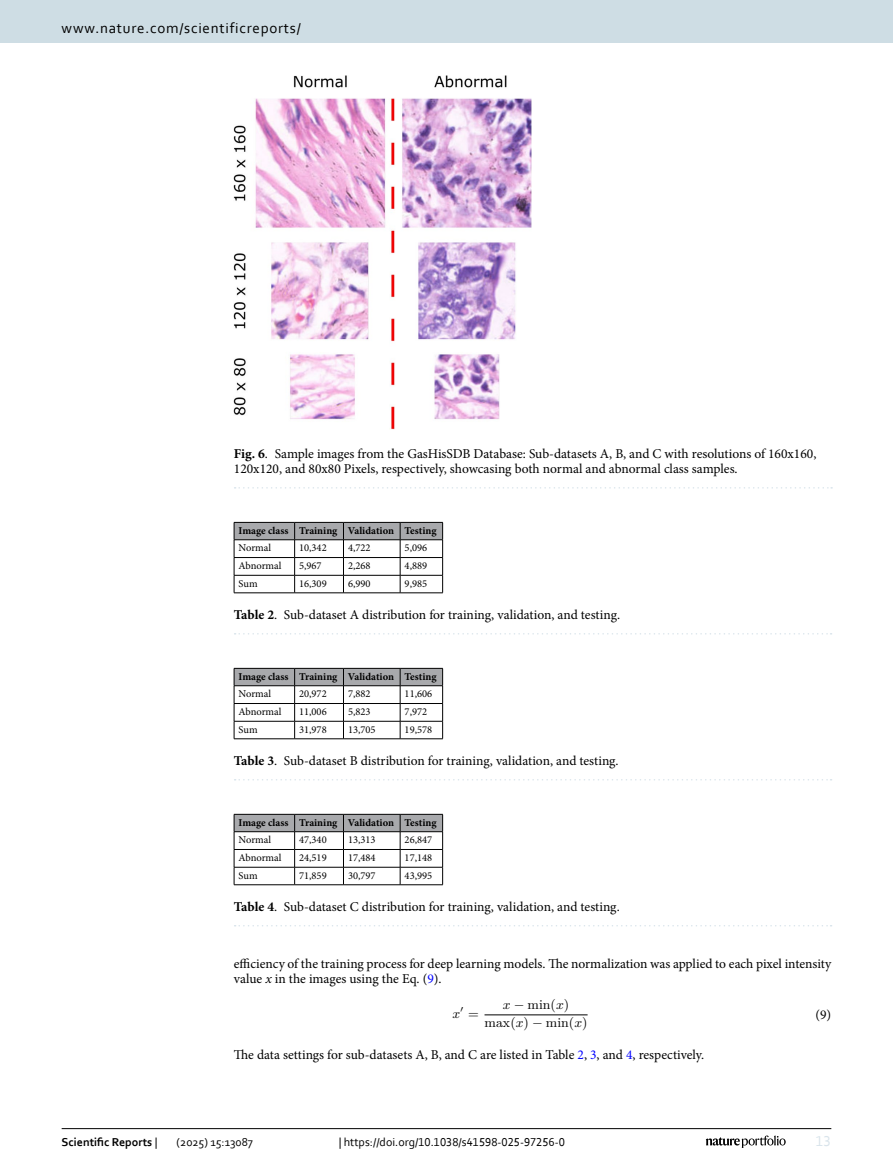
<style>
.page{position:relative;width:893px;height:1174px;background:#fff}
.page>*{position:absolute;margin:0;border:0;box-sizing:border-box;transform-origin:0 0}
.t1{font:15px "Corbel";letter-spacing:.05em;color:#000}
.t2{font:15px "Corbel";color:#d9e4eb}
.Table_Caption{font:13.5px "Minion Pro";color:#000}
.Figure_Caption{font:13.5px/15px "Minion Pro";letter-spacing:-.005em;color:#000}
.Body_Text_Indent{font:13.5px/15px "Minion Pro";color:#000}
.Body_Text{font:13.5px "Minion Pro";letter-spacing:-.005em;color:#000}
.t3{font:13.5px/18px "LM Roman 9";color:#000;text-align:center}
.EQ{font:13.5px "Minion Pro";color:#000}
.t4{font:13.5px "LM Math Italic 9";color:#000}
.t5{font:12px "Corbel";color:#000}
.t6{font:700 12px "Corbel";color:#000}
.Table_Body{font:10.5px "Minion Pro";color:#000}
.Table_Head{font:700 10.5px "Minion Pro";color:#000}
.s1{font-weight:700}
.s2{font-style:italic}
.s3{color:#00f}
.s4{font-family:"LM Roman 9"}
.s5{font-family:"LM Math Italic 9"}
.s6{font-weight:400}
</style>
<div class="page">
<hr style="left:484px;top:1014px;width:104px;height:1px;background:#000">
<hr style="left:295px;top:884px;width:48px;height:1px;background:#000">
<hr style="left:343px;top:884px;width:57px;height:1px;background:#000">
<svg style="left:234px;top:814px;width:209px;height:70px"></svg>
<hr style="left:400px;top:884px;width:43px;height:1px;background:#000">
<hr style="left:234px;top:884px;width:61px;height:1px;background:#000">
<svg style="left:235px;top:925px;width:597px;height:1px"></svg>
<hr style="left:295px;top:738px;width:48px;height:1px;background:#000">
<hr style="left:343px;top:738px;width:57px;height:1px;background:#000">
<svg style="left:234px;top:668px;width:209px;height:70px"></svg>
<hr style="left:400px;top:738px;width:43px;height:1px;background:#000">
<hr style="left:234px;top:738px;width:61px;height:1px;background:#000">
<svg style="left:235px;top:779px;width:597px;height:1px"></svg>
<hr style="left:295px;top:592px;width:48px;height:1px;background:#000">
<hr style="left:343px;top:592px;width:57px;height:1px;background:#000">
<svg style="left:234px;top:522px;width:209px;height:70px"></svg>
<hr style="left:400px;top:592px;width:43px;height:1px;background:#000">
<hr style="left:234px;top:592px;width:61px;height:1px;background:#000">
<svg style="left:235px;top:633px;width:597px;height:1px"></svg>
<img style="left:234px;top:76px;width:297px;height:354px">
<svg style="left:235px;top:487px;width:597px;height:1px"></svg>
<hr style="left:62px;top:1128px;width:769px;height:1px;background:#000">
<svg style="left:706px;top:1135px;width:80px;height:12px"></svg>
<div style="left:0;top:0;width:893px;height:43px;background:#cedde4"></div>
<h1 class="t1" style="left:62px;top:18px;width:241px">www.nature.com/scientificreports/</h1>
<p class="Figure_Caption" style="left:234px;top:446px;width:584px"><span class="s1">Fig. 6</span>. Sample images from the GasHisSDB Database: Sub-datasets A, B, and C with resolutions of 160x160,<br>120x120, and 80x80 Pixels, respectively, showcasing both normal and abnormal class samples.</p>
<p class="Table_Head" style="left:239px;top:523px;width:51px">Image class</p>
<p class="Table_Head" style="left:299px;top:523px;width:40px">Training</p>
<p class="Table_Head" style="left:348px;top:523px;width:48px">Validation</p>
<p class="Table_Head" style="left:405px;top:523px;width:33px">Testing</p>
<p class="Table_Body" style="left:239px;top:541px;width:34px">Normal</p>
<p class="Table_Body" style="left:299px;top:541px;width:29px">10,342</p>
<p class="Table_Body" style="left:348px;top:541px;width:24px">4,722</p>
<p class="Table_Body" style="left:405px;top:541px;width:24px">5,096</p>
<p class="Table_Body" style="left:239px;top:558px;width:44px">Abnormal</p>
<p class="Table_Body" style="left:299px;top:558px;width:24px">5,967</p>
<p class="Table_Body" style="left:348px;top:558px;width:24px">2,268</p>
<p class="Table_Body" style="left:405px;top:558px;width:24px">4,889</p>
<p class="Table_Body" style="left:239px;top:576px;width:21px">Sum</p>
<p class="Table_Body" style="left:299px;top:576px;width:29px">16,309</p>
<p class="Table_Body" style="left:348px;top:576px;width:24px">6,990</p>
<p class="Table_Body" style="left:405px;top:576px;width:24px">9,985</p>
<p class="Table_Caption" style="left:234px;top:605px;width:388px"><span class="s1">Table 2</span>. Sub-dataset A distribution for training, validation, and testing.</p>
<p class="Table_Head" style="left:239px;top:669px;width:51px">Image class</p>
<p class="Table_Head" style="left:299px;top:669px;width:40px">Training</p>
<p class="Table_Head" style="left:348px;top:669px;width:48px">Validation</p>
<p class="Table_Head" style="left:405px;top:669px;width:33px">Testing</p>
<p class="Table_Body" style="left:239px;top:687px;width:34px">Normal</p>
<p class="Table_Body" style="left:299px;top:687px;width:29px">20,972</p>
<p class="Table_Body" style="left:348px;top:687px;width:24px">7,882</p>
<p class="Table_Body" style="left:405px;top:687px;width:29px">11,606</p>
<p class="Table_Body" style="left:239px;top:704px;width:44px">Abnormal</p>
<p class="Table_Body" style="left:299px;top:704px;width:29px">11,006</p>
<p class="Table_Body" style="left:348px;top:704px;width:24px">5,823</p>
<p class="Table_Body" style="left:405px;top:704px;width:24px">7,972</p>
<p class="Table_Body" style="left:239px;top:722px;width:21px">Sum</p>
<p class="Table_Body" style="left:299px;top:722px;width:29px">31,978</p>
<p class="Table_Body" style="left:348px;top:722px;width:29px">13,705</p>
<p class="Table_Body" style="left:405px;top:722px;width:29px">19,578</p>
<p class="Table_Caption" style="left:234px;top:751px;width:386px"><span class="s1">Table 3</span>. Sub-dataset B distribution for training, validation, and testing.</p>
<p class="Table_Head" style="left:239px;top:815px;width:51px">Image class</p>
<p class="Table_Head" style="left:299px;top:815px;width:40px">Training</p>
<p class="Table_Head" style="left:348px;top:815px;width:48px">Validation</p>
<p class="Table_Head" style="left:405px;top:815px;width:33px">Testing</p>
<p class="Table_Body" style="left:239px;top:833px;width:34px">Normal</p>
<p class="Table_Body" style="left:299px;top:833px;width:29px">47,340</p>
<p class="Table_Body" style="left:348px;top:833px;width:29px">13,313</p>
<p class="Table_Body" style="left:405px;top:833px;width:29px">26,847</p>
<p class="Table_Body" style="left:239px;top:850px;width:44px">Abnormal</p>
<p class="Table_Body" style="left:299px;top:850px;width:29px">24,519</p>
<p class="Table_Body" style="left:348px;top:850px;width:29px">17,484</p>
<p class="Table_Body" style="left:405px;top:850px;width:29px">17,148</p>
<p class="Table_Body" style="left:239px;top:868px;width:21px">Sum</p>
<p class="Table_Body" style="left:299px;top:868px;width:29px">71,859</p>
<p class="Table_Body" style="left:348px;top:868px;width:29px">30,797</p>
<p class="Table_Body" style="left:405px;top:868px;width:29px">43,995</p>
<p class="Table_Caption" style="left:234px;top:897px;width:387px"><span class="s1">Table 4</span>. Sub-dataset C distribution for training, validation, and testing.</p>
<p class="Body_Text_Indent" style="left:234px;top:956px;width:599px">efficiency of the training process for deep learning models. The normalization was applied to each pixel intensity value <span class="s2">x</span> in the images using the Eq. (<span class="s3">9</span>).</p>
<p class="t4" style="left:452px;top:1008px;width:28px">x <span class="s4">=</span></p>
<p class="t3" style="left:484px;top:994px;width:105px"><span class="s5">x</span> − min(<span class="s5">x</span>) max(<span class="s5">x</span>) − min(<span class="s5">x</span>)</p>
<p class="EQ" style="left:815px;top:1005px;width:17px">(9)</p>
<p class="Body_Text" style="left:234px;top:1045px;width:472px">The data settings for sub-datasets A, B, and C are listed in Table <span class="s3">2</span>, <span class="s3">3</span>, and <span class="s3">4</span>, respectively.</p>
<p class="t6" style="left:62px;top:1134px;width:97px">Scientific Reports <span class="s6">|</span></p>
<p class="t5" style="left:177px;top:1134px;width:78px">(2025) 15:13087</p>
<p class="t5" style="left:339px;top:1134px;width:228px">| https://doi.org/10.1038/s41598-025-97256-0</p>
<h1 class="t2" style="left:816px;top:1132px;width:17px">13</h1>
</div>
